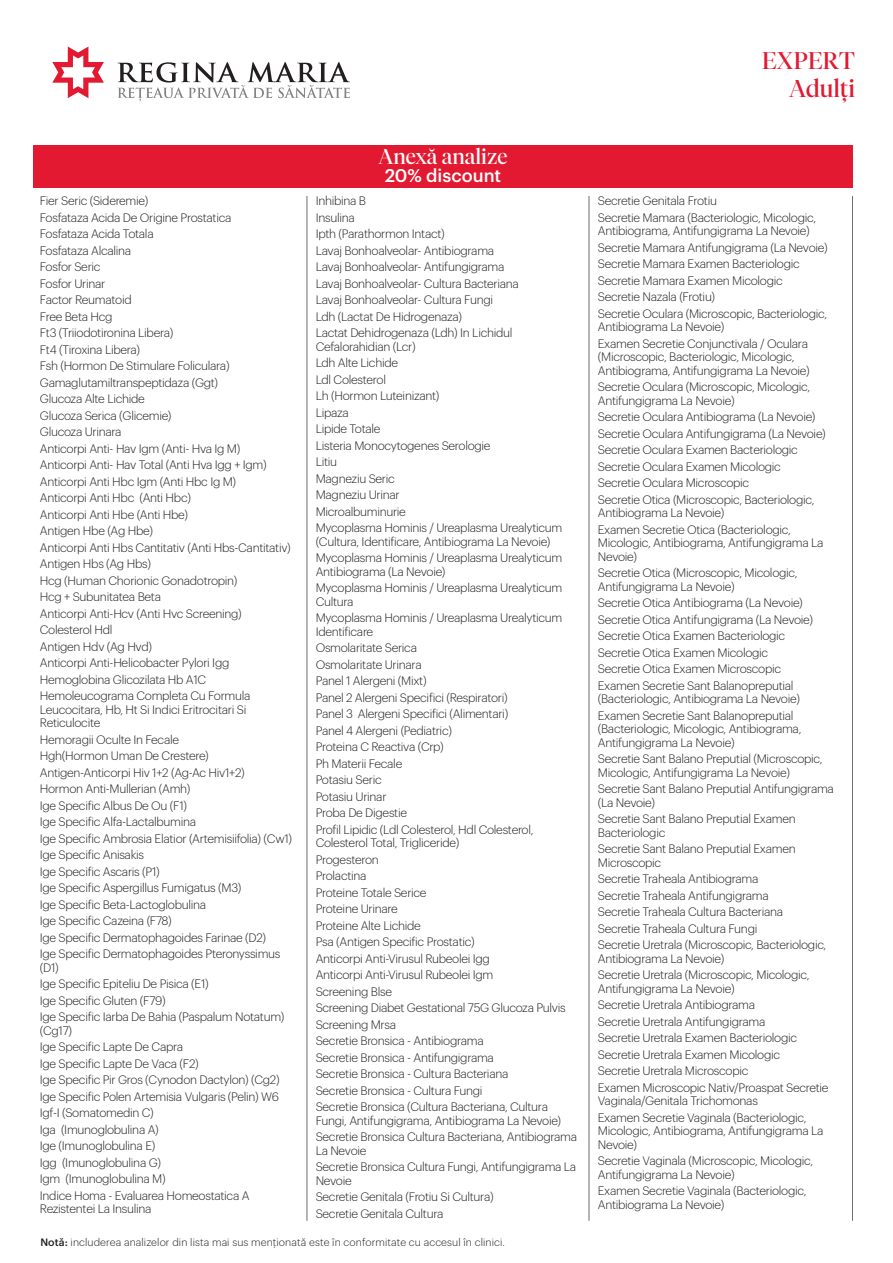
<style>
.page{position:relative;width:893px;height:1263px;background:#fff}
.page>*{position:absolute;margin:0;border:0;box-sizing:border-box;transform-origin:0 0}
.t1{font:24px/28.8px "Tiempos Fine";color:#e21931;text-align:right}
.t2{font:21px "Tiempos Fine";color:#fff}
.t3{font:500 18px "Graphik";color:#fff}
.t4{font:300 12px/16.5px "Graphik";letter-spacing:-.025em;color:#231f20}
.t5{font:300 10.5px "Graphik";letter-spacing:.01em;color:#231f20}
.s1{font-weight:500}
</style>
<div class="page">
<svg style="left:52px;top:47px;width:52px;height:51px"></svg>
<svg style="left:118px;top:62px;width:232px;height:40px"></svg>
<hr style="left:307px;top:196px;width:1px;height:1025px;background:#6c6d70">
<hr style="left:589px;top:196px;width:1px;height:1025px;background:#6c6d70">
<hr style="left:852px;top:196px;width:1px;height:1025px;background:#6c6d70">
<div style="left:33px;top:145px;width:819px;height:43px;background:#e21931"></div>
<p class="t4" style="left:40px;top:192px;width:252px">Fier Seric (Sideremie)<br>Fosfataza Acida De Origine Prostatica<br>Fosfataza Acida Totala<br>Fosfataza Alcalina<br>Fosfor Seric<br>Fosfor Urinar<br>Factor Reumatoid<br>Free Beta Hcg<br>Ft3 (Triiodotironina Libera)<br>Ft4 (Tiroxina Libera)<br>Fsh (Hormon De Stimulare Foliculara)<br>Gamaglutamiltranspeptidaza (Ggt)<br>Glucoza Alte Lichide<br>Glucoza Serica (Glicemie)<br>Glucoza Urinara<br>Anticorpi Anti- Hav Igm (Anti- Hva Ig M)<br>Anticorpi Anti- Hav Total (Anti Hva Igg + Igm)<br>Anticorpi Anti Hbc Igm (Anti Hbc Ig M)<br>Anticorpi Anti Hbc (Anti Hbc)<br>Anticorpi Anti Hbe (Anti Hbe)<br>Antigen Hbe (Ag Hbe)<br>Anticorpi Anti Hbs Cantitativ (Anti Hbs-Cantitativ)<br>Antigen Hbs (Ag Hbs)<br>Hcg (Human Chorionic Gonadotropin)<br>Hcg + Subunitatea Beta<br>Anticorpi Anti-Hcv (Anti Hvc Screening)<br>Colesterol Hdl<br>Antigen Hdv (Ag Hvd)<br>Anticorpi Anti-Helicobacter Pylori Igg<br>Hemoglobina Glicozilata Hb A1C<br>Hemoleucograma Completa Cu Formula</p>
<p class="t4" style="left:40px;top:702px;width:208px;line-height:13.5px">Leucocitara, Hb, Ht Si Indici Eritrocitari Si<br>Reticulocite</p>
<p class="t4" style="left:40px;top:730px;width:254px">Hemoragii Oculte In Fecale<br>Hgh(Hormon Uman De Crestere)<br>Antigen-Anticorpi Hiv 1+2 (Ag-Ac Hiv1+2)<br>Hormon Anti-Mullerian (Amh)<br>Ige Specific Albus De Ou (F1)<br>Ige Specific Alfa-Lactalbumina<br>Ige Specific Ambrosia Elatior (Artemisiifolia) (Cw1)<br>Ige Specific Anisakis<br>Ige Specific Ascaris (P1)<br>Ige Specific Aspergillus Fumigatus (M3)<br>Ige Specific Beta-Lactoglobulina<br>Ige Specific Cazeina (F78)<br>Ige Specific Dermatophagoides Farinae (D2)<br>Ige Specific Dermatophagoides Pteronyssimus</p>
<p class="t4" style="left:40px;top:958px;width:246px">(D1)<br>Ige Specific Epiteliu De Pisica (E1)<br>Ige Specific Gluten (F79)<br>Ige Specific Iarba De Bahia (Paspalum Notatum)</p>
<p class="t4" style="left:40px;top:1021px;width:241px">(Cg17)<br>Ige Specific Lapte De Capra<br>Ige Specific Lapte De Vaca (F2)<br>Ige Specific Pir Gros (Cynodon Dactylon) (Cg2)<br>Ige Specific Polen Artemisia Vulgaris (Pelin) W6<br>Igf-I (Somatomedin C)<br>Iga (Imunoglobulina A)<br>Ige (Imunoglobulina E)<br>Igg (Imunoglobulina G)<br>Igm (Imunoglobulina M)<br>Indice Homa - Evaluarea Homeostatica A</p>
<p class="t4" style="left:40px;top:1200px;width:113px">Rezistentei La Insulina</p>
<h2 class="t2" style="left:379px;top:144px;width:130px">Anexă analize</h2>
<h3 class="t3" style="left:385px;top:162px;width:118px">20% discount</h3>
<p class="t4" style="left:316px;top:192px;width:205px">Inhibina B<br>Insulina<br>Ipth (Parathormon Intact)<br>Lavaj Bonhoalveolar- Antibiograma<br>Lavaj Bonhoalveolar- Antifungigrama<br>Lavaj Bonhoalveolar- Cultura Bacteriana<br>Lavaj Bonhoalveolar- Cultura Fungi<br>Ldh (Lactat De Hidrogenaza)<br>Lactat Dehidrogenaza (Ldh) In Lichidul</p>
<p class="t4" style="left:316px;top:337px;width:248px">Cefalorahidian (Lcr)<br>Ldh Alte Lichide<br>Ldl Colesterol<br>Lh (Hormon Luteinizant)<br>Lipaza<br>Lipide Totale<br>Listeria Monocytogenes Serologie<br>Litiu<br>Magneziu Seric<br>Magneziu Urinar<br>Microalbuminurie<br>Mycoplasma Hominis / Ureaplasma Urealyticum</p>
<p class="t4" style="left:316px;top:532px;width:248px">(Cultura, Identificare, Antibiograma La Nevoie)<br>Mycoplasma Hominis / Ureaplasma Urealyticum</p>
<p class="t4" style="left:316px;top:562px;width:248px">Antibiograma (La Nevoie)<br>Mycoplasma Hominis / Ureaplasma Urealyticum</p>
<p class="t4" style="left:316px;top:592px;width:248px">Cultura<br>Mycoplasma Hominis / Ureaplasma Urealyticum</p>
<p class="t4" style="left:316px;top:622px;width:219px">Identificare<br>Osmolaritate Serica<br>Osmolaritate Urinara<br>Panel 1 Alergeni (Mixt)<br>Panel 2 Alergeni Specifici (Respiratori)<br>Panel 3 Alergeni Specifici (Alimentari)<br>Panel 4 Alergeni (Pediatric)<br>Proteina C Reactiva (Crp)<br>Ph Materii Fecale<br>Potasiu Seric<br>Potasiu Urinar<br>Proba De Digestie<br>Profil Lipidic (Ldl Colesterol, Hdl Colesterol,</p>
<p class="t4" style="left:316px;top:834px;width:252px">Colesterol Total, Trigliceride)<br>Progesteron<br>Prolactina<br>Proteine Totale Serice<br>Proteine Urinare<br>Proteine Alte Lichide<br>Psa (Antigen Specific Prostatic)<br>Anticorpi Anti-Virusul Rubeolei Igg<br>Anticorpi Anti-Virusul Rubeolei Igm<br>Screening Blse<br>Screening Diabet Gestational 75G Glucoza Pulvis<br>Screening Mrsa<br>Secretie Bronsica - Antibiograma<br>Secretie Bronsica - Antifungigrama<br>Secretie Bronsica - Cultura Bacteriana<br>Secretie Bronsica - Cultura Fungi<br>Secretie Bronsica (Cultura Bacteriana, Cultura</p>
<p class="t4" style="left:316px;top:1111px;width:263px">Fungi, Antifungigrama, Antibiograma La Nevoie)<br>Secretie Bronsica Cultura Bacteriana, Antibiograma</p>
<p class="t4" style="left:316px;top:1141px;width:262px">La Nevoie<br>Secretie Bronsica Cultura Fungi, Antifungigrama La</p>
<p class="t4" style="left:316px;top:1171px;width:179px">Nevoie<br>Secretie Genitala (Frotiu Si Cultura)<br>Secretie Genitala Cultura</p>
<p class="t5" style="left:40px;top:1234px;width:466px"><span class="s1">Notă:</span> includerea analizelor din lista mai sus menționată este în conformitate cu accesul în clinici.</p>
<h1 class="t1" style="left:762px;top:46px;width:95px">EXPERT<br>Adulți</h1>
<p class="t4" style="left:598px;top:192px;width:220px">Secretie Genitala Frotiu<br>Secretie Mamara (Bacteriologic, Micologic,</p>
<p class="t4" style="left:598px;top:222px;width:231px">Antibiograma, Antifungigrama La Nevoie)<br>Secretie Mamara Antifungigrama (La Nevoie)<br>Secretie Mamara Examen Bacteriologic Secretie Mamara Examen Micologic Secretie Nazala (Frotiu)<br>Secretie Oculara (Microscopic, Bacteriologic,</p>
<p class="t4" style="left:598px;top:318px;width:212px">Antibiograma La Nevoie)<br>Examen Secretie Conjunctivala / Oculara</p>
<p class="t4" style="left:598px;top:349px;width:213px;line-height:13.5px">(Microscopic, Bacteriologic, Micologic,<br>Antibiograma, Antifungigrama La Nevoie)</p>
<p class="t4" style="left:598px;top:379px;width:214px;line-height:13.5px">Secretie Oculara (Microscopic, Micologic,<br>Antifungigrama La Nevoie)</p>
<p class="t4" style="left:598px;top:408px;width:230px">Secretie Oculara Antibiograma (La Nevoie)<br>Secretie Oculara Antifungigrama (La Nevoie)<br>Secretie Oculara Examen Bacteriologic Secretie Oculara Examen Micologic Secretie Oculara Microscopic<br>Secretie Otica (Microscopic, Bacteriologic,</p>
<p class="t4" style="left:598px;top:504px;width:195px">Antibiograma La Nevoie)<br>Examen Secretie Otica (Bacteriologic,</p>
<p class="t4" style="left:598px;top:535px;width:227px;line-height:13.5px">Micologic, Antibiograma, Antifungigrama La<br>Nevoie)</p>
<p class="t4" style="left:598px;top:565px;width:201px;line-height:13.5px">Secretie Otica (Microscopic, Micologic,<br>Antifungigrama La Nevoie)</p>
<p class="t4" style="left:598px;top:594px;width:217px">Secretie Otica Antibiograma (La Nevoie)<br>Secretie Otica Antifungigrama (La Nevoie)<br>Secretie Otica Examen Bacteriologic Secretie Otica Examen Micologic Secretie Otica Examen Microscopic Examen Secretie Sant Balanopreputial</p>
<p class="t4" style="left:598px;top:690px;width:204px">(Bacteriologic, Antibiograma La Nevoie)<br>Examen Secretie Sant Balanopreputial</p>
<p class="t4" style="left:598px;top:721px;width:205px;line-height:13.5px">(Bacteriologic, Micologic, Antibiograma,<br>Antifungigrama La Nevoie)</p>
<p class="t4" style="left:598px;top:751px;width:226px;line-height:13.5px">Secretie Sant Balano Preputial (Microscopic,<br>Micologic, Antifungigrama La Nevoie)</p>
<p class="t4" style="left:598px;top:781px;width:238px;line-height:13.5px">Secretie Sant Balano Preputial Antifungigrama (La Nevoie)</p>
<p class="t4" style="left:598px;top:811px;width:199px;line-height:13.5px">Secretie Sant Balano Preputial Examen<br>Bacteriologic</p>
<p class="t4" style="left:598px;top:841px;width:199px;line-height:13.5px">Secretie Sant Balano Preputial Examen<br>Microscopic</p>
<p class="t4" style="left:598px;top:870px;width:230px">Secretie Traheala Antibiograma<br>Secretie Traheala Antifungigrama<br>Secretie Traheala Cultura Bacteriana Secretie Traheala Cultura Fungi<br>Secretie Uretrala (Microscopic, Bacteriologic,</p>
<p class="t4" style="left:598px;top:949px;width:213px">Antibiograma La Nevoie)<br>Secretie Uretrala (Microscopic, Micologic,</p>
<p class="t4" style="left:598px;top:979px;width:232px">Antifungigrama La Nevoie)<br>Secretie Uretrala Antibiograma<br>Secretie Uretrala Antifungigrama<br>Secretie Uretrala Examen Bacteriologic Secretie Uretrala Examen Micologic<br>Secretie Uretrala Microscopic<br>Examen Microscopic Nativ/Proaspat Secretie</p>
<p class="t4" style="left:598px;top:1092px;width:210px">Vaginala/Genitala Trichomonas<br>Examen Secretie Vaginala (Bacteriologic,</p>
<p class="t4" style="left:598px;top:1123px;width:227px;line-height:13.5px">Micologic, Antibiograma, Antifungigrama La<br>Nevoie)</p>
<p class="t4" style="left:598px;top:1153px;width:217px;line-height:13.5px">Secretie Vaginala (Microscopic, Micologic,<br>Antifungigrama La Nevoie)</p>
<p class="t4" style="left:598px;top:1183px;width:210px;line-height:13.5px">Examen Secretie Vaginala (Bacteriologic,<br>Antibiograma La Nevoie)</p>
</div>
